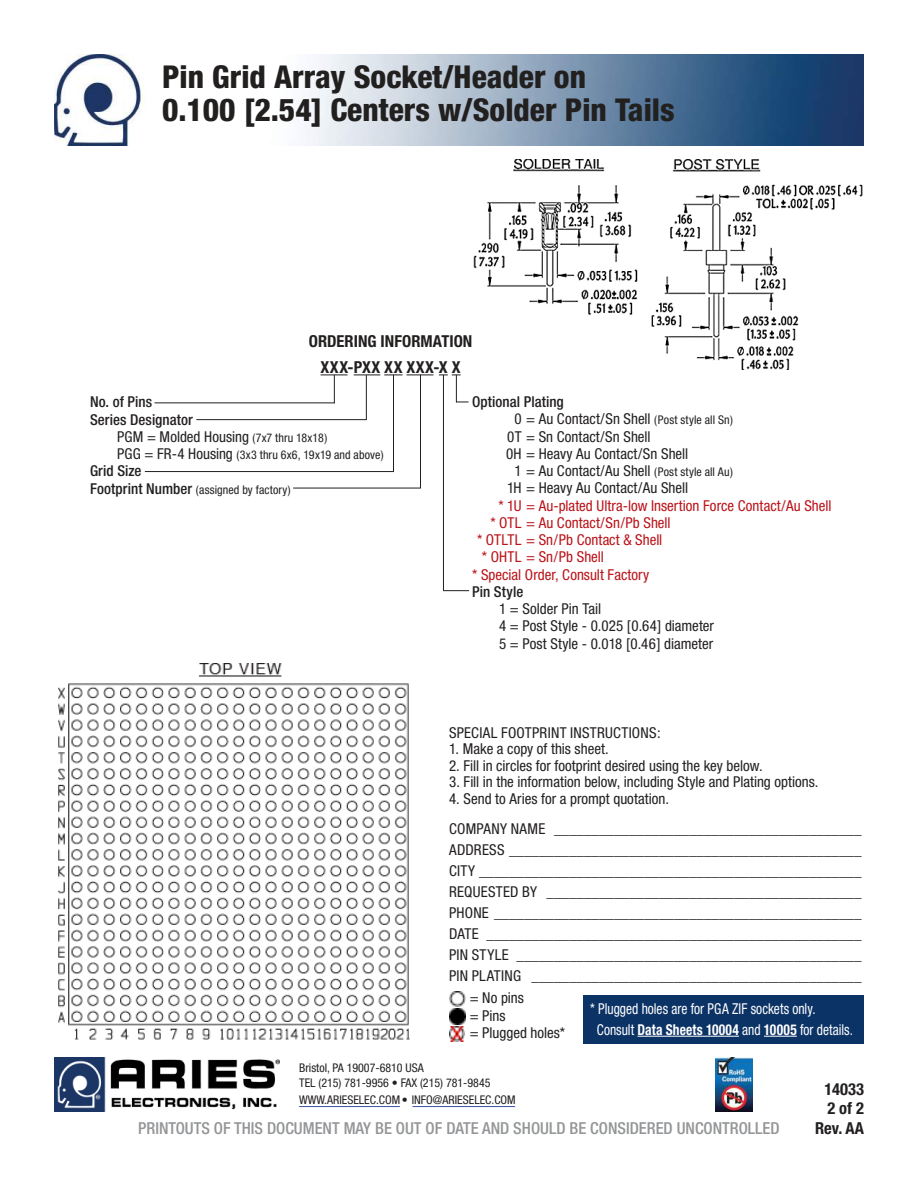
<style>
.page{position:relative;width:918px;height:1188px;background:#fff}
.page>*{position:absolute;margin:0;border:0;box-sizing:border-box;transform-origin:0 0}
.t1{font:800 condensed 31.5px/33px "Helvetica Neue";color:#221f1f}
.t2{font:500 condensed 16.5px "Helvetica Neue";color:#939597}
.t3{font:700 condensed 16.5px/19.8px "Helvetica Neue";color:#221f1f;text-align:center}
.t4{font:condensed 15px/21px "Helvetica Neue";letter-spacing:.005em;color:#221f1f}
.t5{font:condensed 15px "Helvetica Neue";letter-spacing:.005em;color:#ba1319}
.t6{font:condensed 15px/21px "Helvetica Neue";color:#fff;scale:.9 1}
.t7{font:500 condensed 15px "Helvetica Neue";letter-spacing:.005em;color:#221f1f}
.t8{font:condensed 12px/15px "Helvetica Neue";color:#221f1f}
.s1{font-size:12px}
.s2{font-size:15px}
.s3{font-weight:500;font-size:15px}
.s4{font-weight:700}
</style>
<div class="page">
<img style="left:54px;top:1057px;width:225px;height:54px">
<hr style="left:299px;top:1106px;width:101px;height:1px;background:#3952a4">
<hr style="left:413px;top:1106px;width:102px;height:1px;background:#3952a4">
<img style="left:54px;top:54px;width:810px;height:92px">
<img style="left:473px;top:159px;width:390px;height:211px">
<svg style="left:444px;top:590px;width:25px;height:1px"></svg>
<hr style="left:155px;top:402px;width:180px;height:1px;background:#221f1f">
<svg style="left:321px;top:374px;width:27px;height:29px"></svg>
<svg style="left:354px;top:374px;width:115px;height:29px"></svg>
<hr style="left:366px;top:375px;width:1px;height:45px;background:#221f1f">
<hr style="left:393px;top:375px;width:1px;height:97px;background:#221f1f">
<hr style="left:420px;top:375px;width:1px;height:113px;background:#221f1f">
<hr style="left:443px;top:375px;width:1px;height:216px;background:#221f1f">
<hr style="left:196px;top:419px;width:170px;height:1px;background:#221f1f">
<hr style="left:145px;top:471px;width:249px;height:1px;background:#221f1f">
<hr style="left:293px;top:488px;width:127px;height:1px;background:#221f1f">
<img style="left:449px;top:992px;width:17px;height:33px">
<img style="left:449px;top:1027px;width:15px;height:15px">
<div style="left:584px;top:995px;width:280px;height:49px;background:#0c3366"></div>
<hr style="left:638px;top:1036px;width:101px;height:1px;background:#fff">
<hr style="left:764px;top:1036px;width:33px;height:1px;background:#fff">
<img style="left:58px;top:663px;width:352px;height:376px">
<img style="left:716px;top:1057px;width:37px;height:54px">
<h1 class="t1" style="left:162px;top:63px;width:514px">Pin Grid Array Socket/Header on<br>0.100 [2.54] Centers w/Solder Pin Tails</h1>
<p class="t3" style="left:309px;top:329px;width:165px;line-height:25.8px">ORDERING INFORMATION<br>XXX-PXX XX XXX-X X</p>
<p class="t7" style="left:90px;top:396px;width:64px">No. of Pins</p>
<p class="t7" style="left:90px;top:414px;width:104px">Series Designator</p>
<p class="t4" style="left:117px;top:427px;width:212px">PGM = Molded Housing <span class="s1">(7x7 thru 18x18)</span></p>
<p class="t8" style="left:117px;top:448px;width:268px"><span class="s2">PGG = FR-4 Housing</span> (3x3 thru 6x6, 19x19 and above)</p>
<p class="t7" style="left:90px;top:465px;width:53px">Grid Size</p>
<p class="t8" style="left:90px;top:483px;width:202px"><span class="s3">Footprint Number</span> (assigned by factory)</p>
<p class="t7" style="left:472px;top:396px;width:93px">Optional Plating</p>
<p class="t4" style="left:514px;top:410px;width:220px">0 = Au Contact/Sn Shell <span class="s1">(Post style all Sn)</span></p>
<p class="t4" style="left:507px;top:427px;width:145px">0T = Sn Contact/Sn Shell</p>
<p class="t4" style="left:506px;top:444px;width:184px">0H = Heavy Au Contact/Sn Shell</p>
<p class="t4" style="left:514px;top:462px;width:220px">1 = Au Contact/Au Shell <span class="s1">(Post style all Au)</span></p>
<p class="t4" style="left:507px;top:479px;width:183px">1H = Heavy Au Contact/Au Shell</p>
<p class="t5" style="left:498px;top:500px;width:335px">* 1U = Au-plated Ultra-low Insertion Force Contact/Au Shell</p>
<p class="t5" style="left:490px;top:517px;width:182px">* OTL = Au Contact/Sn/Pb Shell</p>
<p class="t5" style="left:477px;top:534px;width:187px">* OTLTL = Sn/Pb Contact &amp; Shell</p>
<p class="t5" style="left:482px;top:552px;width:124px">* OHTL = Sn/Pb Shell</p>
<p class="t5" style="left:472px;top:569px;width:179px">* Special Order, Consult Factory</p>
<p class="t7" style="left:472px;top:586px;width:53px">Pin Style</p>
<p class="t4" style="left:499px;top:601px;width:216px;line-height:17.2px">1 = Solder Pin Tail<br>4 = Post Style - 0.025 [0.64] diameter<br>5 = Post Style - 0.018 [0.46] diameter</p>
<p class="t4" style="left:449px;top:723px;width:213px">SPECIAL FOOTPRINT INSTRUCTIONS:</p>
<p class="t4" style="left:449px;top:740px;width:161px">1. Make a copy of this sheet.</p>
<p class="t4" style="left:449px;top:756px;width:315px">2. Fill in circles for footprint desired using the key below.</p>
<p class="t4" style="left:449px;top:773px;width:371px">3. Fill in the information below, including Style and Plating options.</p>
<p class="t4" style="left:449px;top:785px;width:414px;line-height:30px">4. Send to Aries for a prompt quotation.<br>COMPANY NAME _________________________________________</p>
<p class="t4" style="left:449px;top:840px;width:414px;text-align:justify">ADDRESS _______________________________________________ CITY ___________________________________________________ REQUESTED BY __________________________________________ PHONE _________________________________________________ DATE __________________________________________________ PIN STYLE ______________________________________________ PIN PLATING ____________________________________________</p>
<p class="t6" style="left:597px;top:999px;width:286px;text-indent:-6px">* Plugged holes are for PGA ZIF sockets only.<br>Consult <span class="s4">Data Sheets 10004</span> and <span class="s4">10005</span> for details.</p>
<p class="t4" style="left:470px;top:991px;width:97px;line-height:17.2px">= No pins<br>= Pins<br>= Plugged holes*</p>
<p class="t8" style="left:299px;top:1061px;width:193px">Bristol, PA 19007-6810 USA<br>TEL (215) 781-9956 • FAX (215) 781-9845</p>
<p class="t2" style="left:138px;top:1122px;width:643px">PRINTOUTS OF THIS DOCUMENT MAY BE OUT OF DATE AND SHOULD BE CONSIDERED UNCONTROLLED</p>
<p class="t8" style="left:299px;top:1093px;width:218px">WWW.ARIESELEC.COM• INFO@ARIESELEC.COM</p>
<p class="t3" style="left:815px;top:1079px;width:50px;text-align:right">14033<br>2 of 2<br>Rev. AA</p>
</div>
